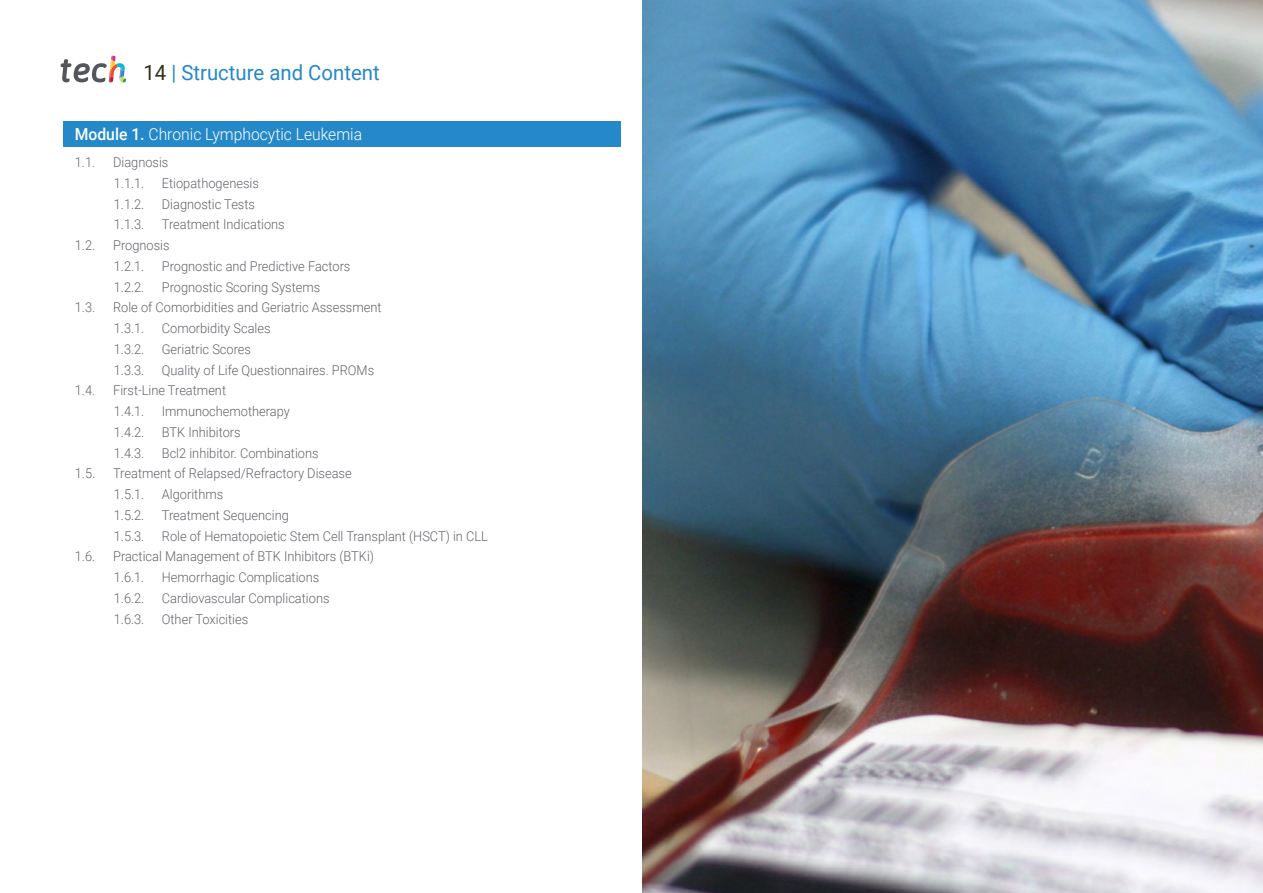
<style>
.page{position:relative;width:1263px;height:893px;background:#fff}
.page>*{position:absolute;margin:0;border:0;box-sizing:border-box;transform-origin:0 0}
.t1{font:21px "Roboto";color:#2488c9}
.t2{font:300 16.5px "Roboto";color:#fff;scale:.95 1}
.t3{font:300 13.5px/20.7px "Roboto";color:#61646a;scale:.95 1}
.s1{color:#312e20}
.s2{font-weight:500}
</style>
<div class="page">
<img style="left:642px;top:0;width:621px;height:893px">
<div style="left:64px;top:121px;width:557px;height:25px;background:#2488c9"></div>
<svg style="left:61px;top:56px;width:65px;height:27px"></svg>
<h1 class="t1" style="left:144px;top:57px;width:238px"><span class="s1">14</span> | Structure and Content</h1>
<p class="t2" style="left:75px;top:123px;width:304px"><span class="s2">Module 1.</span> Chronic Lymphocytic Leukemia</p>
<p class="t3" style="left:75px;top:151px;width:23px">1.1.</p>
<p class="t3" style="left:113px;top:151px;width:60px">Diagnosis<br>1.1.1.</p>
<p class="t3" style="left:162px;top:172px;width:104px">Etiopathogenesis</p>
<p class="t3" style="left:114px;top:193px;width:34px">1.1.2.</p>
<p class="t3" style="left:162px;top:193px;width:100px">Diagnostic Tests</p>
<p class="t3" style="left:114px;top:214px;width:34px">1.1.3.</p>
<p class="t3" style="left:162px;top:214px;width:131px">Treatment Indications</p>
<p class="t3" style="left:75px;top:234px;width:23px">1.2.</p>
<p class="t3" style="left:113px;top:234px;width:61px">Prognosis<br>1.2.1.</p>
<p class="t3" style="left:162px;top:255px;width:200px">Prognostic and Predictive Factors</p>
<p class="t3" style="left:114px;top:276px;width:34px">1.2.2.</p>
<p class="t3" style="left:162px;top:276px;width:168px">Prognostic Scoring Systems</p>
<p class="t3" style="left:75px;top:297px;width:23px">1.3.</p>
<p class="t3" style="left:113px;top:297px;width:284px">Role of Comorbidities and Geriatric Assessment<br>1.3.1.</p>
<p class="t3" style="left:162px;top:317px;width:116px">Comorbidity Scales</p>
<p class="t3" style="left:114px;top:338px;width:34px">1.3.2.</p>
<p class="t3" style="left:162px;top:338px;width:95px">Geriatric Scores</p>
<p class="t3" style="left:114px;top:359px;width:34px">1.3.3.</p>
<p class="t3" style="left:162px;top:359px;width:225px">Quality of Life Questionnaires. PROMs</p>
<p class="t3" style="left:75px;top:380px;width:23px">1.4.</p>
<p class="t3" style="left:113px;top:380px;width:120px">First-Line Treatment<br>1.4.1.</p>
<p class="t3" style="left:162px;top:400px;width:136px">Immunochemotherapy</p>
<p class="t3" style="left:114px;top:421px;width:34px">1.4.2.</p>
<p class="t3" style="left:162px;top:421px;width:85px">BTK Inhibitors</p>
<p class="t3" style="left:114px;top:442px;width:34px">1.4.3.</p>
<p class="t3" style="left:162px;top:442px;width:166px">Bcl2 inhibitor. Combinations</p>
<p class="t3" style="left:75px;top:463px;width:23px">1.5.</p>
<p class="t3" style="left:113px;top:463px;width:253px">Treatment of Relapsed/Refractory Disease<br>1.5.1.</p>
<p class="t3" style="left:162px;top:483px;width:66px">Algorithms</p>
<p class="t3" style="left:114px;top:504px;width:34px">1.5.2.</p>
<p class="t3" style="left:162px;top:504px;width:135px">Treatment Sequencing</p>
<p class="t3" style="left:114px;top:525px;width:34px">1.5.3.</p>
<p class="t3" style="left:162px;top:525px;width:345px">Role of Hematopoietic Stem Cell Transplant (HSCT) in CLL</p>
<p class="t3" style="left:75px;top:546px;width:23px">1.6.</p>
<p class="t3" style="left:113px;top:546px;width:276px">Practical Management of BTK Inhibitors (BTKi)<br>1.6.1.</p>
<p class="t3" style="left:162px;top:566px;width:167px">Hemorrhagic Complications</p>
<p class="t3" style="left:114px;top:587px;width:34px">1.6.2.</p>
<p class="t3" style="left:162px;top:587px;width:178px">Cardiovascular Complications</p>
<p class="t3" style="left:114px;top:608px;width:34px">1.6.3.</p>
<p class="t3" style="left:162px;top:608px;width:92px">Other Toxicities</p>
</div>
